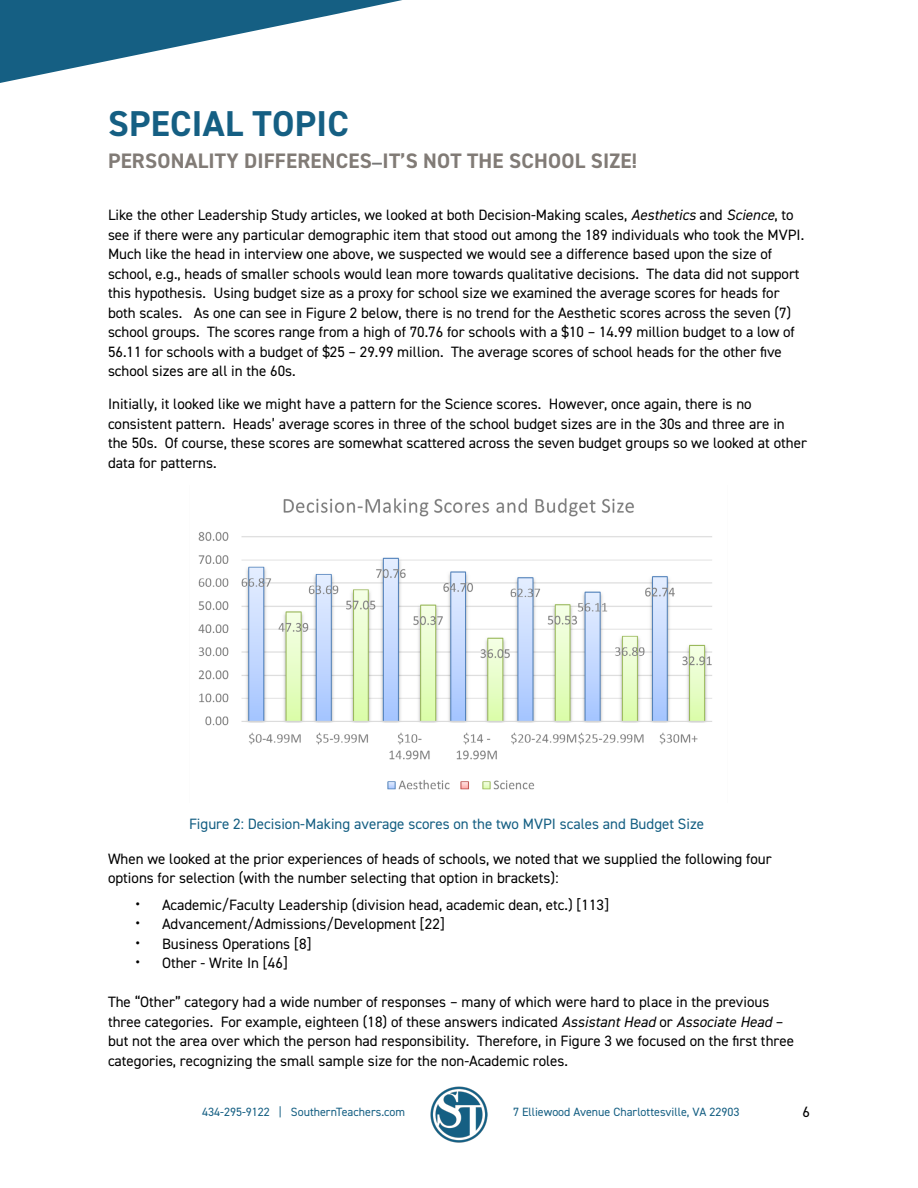
<style>
.page{position:relative;width:918px;height:1188px;background:#fff}
.page>*{position:absolute;margin:0;border:0;box-sizing:border-box;transform-origin:0 0}
.t1{font:700 36px "DIN2014";letter-spacing:.01em;color:#155f83}
.t2{font:700 21px "DIN2014";letter-spacing:.01em;color:#817b76}
.t3{font:15px/19.5px "DIN2014";color:#000}
.t4{font:15px "DIN2014";color:#155f83}
.t5{font:12px "DIN2014";color:#155f83}
.s1{font-size:15px;color:#777}
.s2{font-style:italic}
.s3{font-size:18px}
</style>
<div class="page">
<svg style="left:0;top:0;width:402px;height:83px"></svg>
<img style="left:431px;top:1087px;width:56px;height:56px">
<img style="left:198px;top:498px;width:514px;height:292px">
<h1 class="t1" style="left:108px;top:100px;width:242px">SPECIAL TOPIC</h1>
<h2 class="t2" style="left:108px;top:147px;width:530px">PERSONALITY DIFFERENCES<span class="s1">—</span>IT’S NOT THE SCHOOL SIZE!</h2>
<p class="t3" style="left:108px;top:205px;width:698px">Like the other Leadership Study articles, we looked at both Decision-Making scales, <span class="s2">Aesthetics</span> and <span class="s2">Science</span>, to see if there were any particular demographic item that stood out among the 189 individuals who took the MVPI.<br>Much like the head in interview one above, we suspected we would see a difference based upon the size of school, e.g., heads of smaller schools would lean more towards qualitative decisions. The data did not support this hypothesis. Using budget size as a proxy for school size we examined the average scores for heads for both scales. As one can see in Figure 2 below, there is no trend for the Aesthetic scores across the seven (7) school groups. The scores range from a high of 70.76 for schools with a $10 – 14.99 million budget to a low of 56.11 for schools with a budget of $25 – 29.99 million. The average scores of school heads for the other five school sizes are all in the 60s.</p>
<p class="t3" style="left:108px;top:394px;width:700px">Initially, it looked like we might have a pattern for the Science scores. However, once again, there is no consistent pattern. Heads’ average scores in three of the school budget sizes are in the 30s and three are in the 50s. Of course, these scores are somewhat scattered across the seven budget groups so we looked at other data for patterns.</p>
<p class="t4" style="left:189px;top:814px;width:517px">Figure 2: Decision-Making average scores on the two MVPI scales and Budget Size</p>
<p class="t3" style="left:108px;top:849px;width:665px">When we looked at the prior experiences of heads of schools, we noted that we supplied the following four options for selection (with the number selecting that option in brackets):</p>
<p class="t3" style="left:135px;top:895px;width:476px"><span class="s3">•</span> Academic/Faculty Leadership (division head, academic dean, etc.) [113]</p>
<p class="t3" style="left:135px;top:914px;width:311px"><span class="s3">•</span> Advancement/Admissions/Development [22]</p>
<p class="t3" style="left:135px;top:934px;width:178px"><span class="s3">•</span> Business Operations [8]</p>
<p class="t3" style="left:135px;top:953px;width:154px"><span class="s3">•</span> Other - Write In [46]</p>
<p class="t3" style="left:108px;top:992px;width:688px">The “Other” category had a wide number of responses – many of which were hard to place in the previous three categories. For example, eighteen (18) of these answers indicated <span class="s2">Assistant Head</span> or <span class="s2">Associate Head</span> – but not the area over which the person had responsibility. Therefore, in Figure 3 we focused on the first three categories, recognizing the small sample size for the non-Academic roles.</p>
<p class="t5" style="left:202px;top:1105px;width:204px">434-295-9122 | SouthernTeachers.com</p>
<p class="t5" style="left:513px;top:1105px;width:228px">7 Elliewood Avenue Charlottesville, VA 22903</p>
<p class="t3" style="left:803px;top:1102px;width:9px">6</p>
</div>
